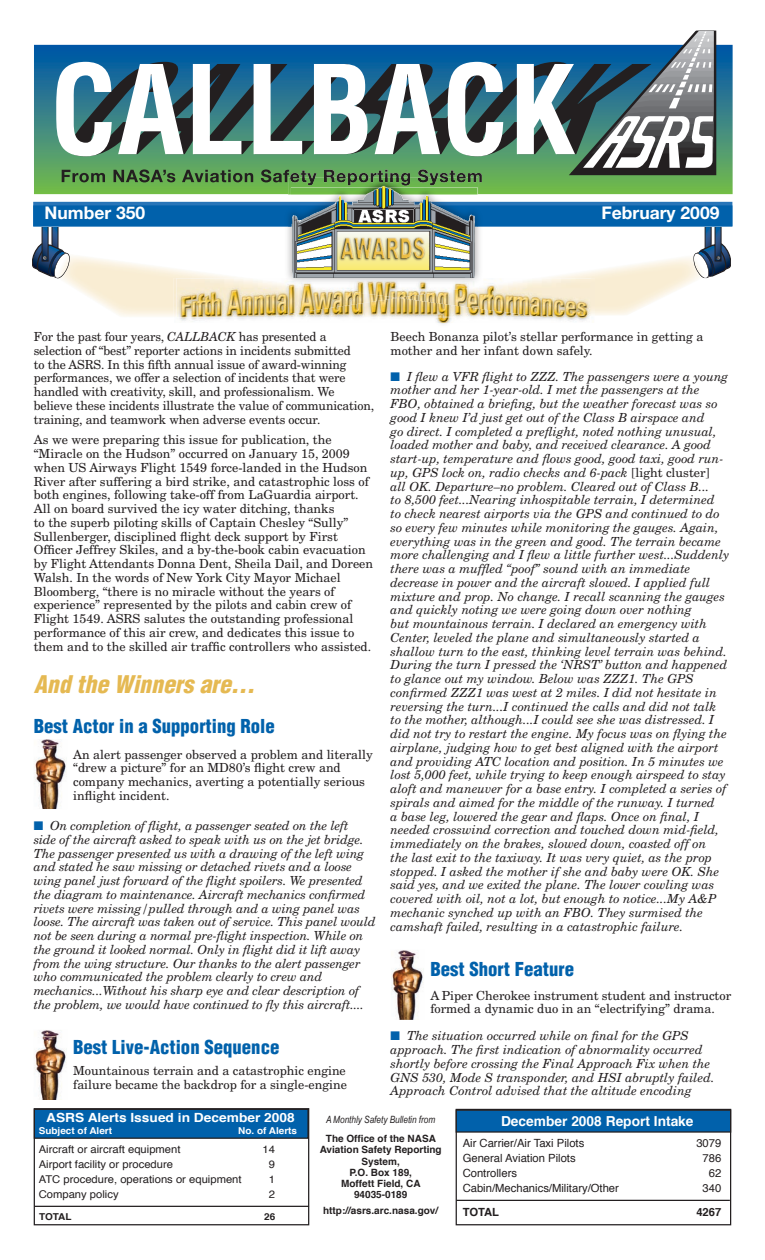
<style>
.page{position:relative;width:765px;height:1260px;background:#fff}
.page>*{position:absolute;margin:0;border:0;box-sizing:border-box;transform-origin:0 0}
.t1{font:italic 900 condensed 23.75px "Helvetica";color:#e5b952}
.t2{font:900 condensed 18.75px "Helvetica";color:#0161ab}
.t3{font:700 17.5px "Helvetica Neue";color:#fff}
.t4{font:700 13.75px "Helvetica";color:#fff}
.t5{font:700 12.62px "Helvetica";color:#fff;scale:1.09 1}
.t6{font:italic 12.5px/13.8px "New Century Schlbk";color:#231f20}
.t7{font:12.5px/13.8px "New Century Schlbk";color:#231f20}
.t8{font:11.25px "Helvetica";color:#231f20}
.t9{font:700 11.25px "Helvetica";color:#231f20}
.t10{font:10.75px "Helvetica";color:#231f20;scale:1.05 1}
.t11{font:700 10px/11.2px "Helvetica";color:#231f20;text-align:center}
.t12{font:italic 10px/19.5px "Arial Narrow";color:#231f20}
.t13{font:700 9.5px "Helvetica";color:#fff;scale:1.05 1}
.t14{font:700 9.5px "Helvetica";color:#231f20;scale:1.05 1}
.s1{font-style:italic}
.s2{color:#0161ab}
.s3{font-style:normal}
.s4{font-family:"Helvetica";font-weight:700;font-style:normal}
</style>
<div class="page">
<svg style="left:34px;top:45px;width:699px;height:150px;background:#58a070"></svg>
<svg style="left:56px;top:31px;width:662px;height:155px"></svg>
<img style="left:180px;top:316px;width:410px;height:8px">
<img style="left:250px;top:279px;width:294px;height:38px">
<img style="left:398px;top:279px;width:136px;height:37px">
<img style="left:265px;top:298px;width:268px;height:19px">
<div style="left:456px;top:1109px;width:275px;height:116px;border:1px solid #231f20"></div>
<div style="left:456px;top:1110px;width:275px;height:22px;background:#0161ab"></div>
<div style="left:456px;top:1110px;width:275px;height:23px;border:1px solid #231f20"></div>
<svg style="left:455px;top:1199px;width:276px;height:3px"></svg>
<div style="left:34px;top:1109px;width:274px;height:29px;background:#0161ab"></div>
<div style="left:34px;top:1109px;width:275px;height:30px;border:1px solid #231f20"></div>
<div style="left:34px;top:1108px;width:275px;height:117px;border:1px solid #231f20"></div>
<svg style="left:33px;top:1205px;width:277px;height:3px"></svg>
<svg style="left:32px;top:227px;width:37px;height:51px"></svg>
<img style="left:57px;top:256px;width:193px;height:61px">
<img style="left:55px;top:254px;width:15px;height:24px">
<svg style="left:694px;top:227px;width:37px;height:51px"></svg>
<img style="left:534px;top:257px;width:164px;height:59px">
<img style="left:704px;top:256px;width:4px;height:21px">
<img style="left:693px;top:255px;width:11px;height:23px">
<img style="left:34px;top:1030px;width:33px;height:70px">
<div style="left:33px;top:202px;width:699px;height:24px;background:#2875b8"></div>
<div style="left:33px;top:205px;width:699px;height:21px;background:#0161ab"></div>
<img style="left:391px;top:950px;width:33px;height:70px">
<img style="left:34px;top:739px;width:32px;height:70px">
<img style="left:281px;top:173px;width:205px;height:115px">
<img style="left:286px;top:184px;width:196px;height:98px">
<p class="t3" style="left:44px;top:202px;width:102px">Number 350</p>
<p class="t3" style="left:601px;top:202px;width:120px">February 2009</p>
<p class="t7" style="left:34px;top:329px;width:342px">For the past four years, <span class="s1">CALLBACK</span> has presented a selection of “best” reporter actions in incidents submitted<br>to the ASRS. In this fifth annual issue of award-winning performances, we offer a selection of incidents that were handled with creativity, skill, and professionalism. We believe these incidents illustrate the value of communication, training, and teamwork when adverse events occur.</p>
<p class="t7" style="left:34px;top:433px;width:341px">As we were preparing this issue for publication, the “Miracle on the Hudson” occurred on January 15, 2009 when US Airways Flight 1549 force-landed in the Hudson River after suffering a bird strike, and catastrophic loss of both engines, following take-off from LaGuardia airport.<br>All on board survived the icy water ditching, thanks<br>to the superb piloting skills of Captain Chesley “Sully” Sullenberger, disciplined flight deck support by First Officer Jeffrey Skiles, and a by-the-book cabin evacuation by Flight Attendants Donna Dent, Sheila Dail, and Doreen Walsh. In the words of New York City Mayor Michael Bloomberg, “there is no miracle without the years of experience” represented by the pilots and cabin crew of Flight 1549. ASRS salutes the outstanding professional performance of this air crew, and dedicates this issue to them and to the skilled air traffic controllers who assisted.</p>
<p class="t1" style="left:34px;top:669px;width:222px">And the Winners are...</p>
<p class="t2" style="left:34px;top:714px;width:243px">Best Actor in a Supporting Role</p>
<p class="t7" style="left:73px;top:747px;width:301px">An alert passenger observed a problem and literally “drew a picture” for an MD80’s flight crew and company mechanics, averting a potentially serious inflight incident.</p>
<p class="t6" style="left:34px;top:819px;width:343px"><span class="s2">■</span> On completion of flight, a passenger seated on the left<br>side of the aircraft asked to speak with us on the jet bridge.<br>The passenger presented us with a drawing of the left wing and stated he saw missing or detached rivets and a loose wing panel just forward of the flight spoilers. We presented the diagram to maintenance. Aircraft mechanics confirmed rivets were missing/pulled through and a wing panel was loose. The aircraft was taken out of service. This panel would not be seen during a normal pre-flight inspection. While on the ground it looked normal. Only in flight did it lift away from the wing structure. Our thanks to the alert passenger who communicated the problem clearly to crew and mechanics...Without his sharp eye and clear description of the problem, we would have continued to fly this aircraft....</p>
<p class="t2" style="left:73px;top:1035px;width:208px">Best Live-Action Sequence</p>
<p class="t7" style="left:73px;top:1064px;width:275px">Mountainous terrain and a catastrophic engine failure became the backdrop for a single-engine</p>
<p class="t7" style="left:391px;top:329px;width:314px">Beech Bonanza pilot’s stellar performance in getting a mother and her infant down safely.</p>
<p class="t6" style="left:391px;top:369px;width:340px"><span class="s2">■</span> I flew a VFR flight to ZZZ. The passengers were a young mother and her 1-year-old. I met the passengers at the FBO, obtained a briefing, but the weather forecast was so good I knew I’d just get out of the Class B airspace and<br>go direct. I completed a preflight, noted nothing unusual, loaded mother and baby, and received clearance. A good start-up, temperature and flows good, good taxi, good run&shy;up, GPS lock on, radio checks and 6-pack <span class="s3">[light cluster]<br></span>all OK. Departure–no problem. Cleared out of Class B...<br>to 8,500 feet...Nearing inhospitable terrain, I determined<br>to check nearest airports via the GPS and continued to do so every few minutes while monitoring the gauges. Again, everything was in the green and good. The terrain became more challenging and I flew a little further west...Suddenly there was a muffled “poof” sound with an immediate decrease in power and the aircraft slowed. I applied full mixture and prop. No change. I recall scanning the gauges and quickly noting we were going down over nothing<br>but mountainous terrain. I declared an emergency with Center, leveled the plane and simultaneously started a shallow turn to the east, thinking level terrain was behind.<br>During the turn I pressed the ‘NRST’ button and happened to glance out my window. Below was ZZZ1. The GPS confirmed ZZZ1 was west at 2 miles. I did not hesitate in reversing the turn...I continued the calls and did not talk to the mother, although...I could see she was distressed. I did not try to restart the engine. My focus was on flying the airplane, judging how to get best aligned with the airport and providing ATC location and position. In 5 minutes we lost 5,000 feet, while trying to keep enough airspeed to stay aloft and maneuver for a base entry. I completed a series of spirals and aimed for the middle of the runway. I turned<br>a base leg, lowered the gear and flaps. Once on final, I needed crosswind correction and touched down mid-field, immediately on the brakes, slowed down, coasted off on<br>the last exit to the taxiway. It was very quiet, as the prop stopped. I asked the mother if she and baby were OK. She said yes, and we exited the plane. The lower cowling was covered with oil, not a lot, but enough to notice...My A&amp;P mechanic synched up with an FBO. They surmised the camshaft failed, resulting in a catastrophic failure.</p>
<p class="t2" style="left:430px;top:957px;width:145px">Best Short Feature</p>
<p class="t7" style="left:430px;top:988px;width:302px">A Piper Cherokee instrument student and instructor formed a dynamic duo in an “electrifying” drama.</p>
<p class="t6" style="left:391px;top:1029px;width:325px"><span class="s2">■</span> The situation occurred while on final for the GPS approach. The first indication of abnormality occurred shortly before crossing the Final Approach Fix when the GNS 530, Mode S transponder, and HSI abruptly failed.<br>Approach Control advised that the altitude encoding</p>
<p class="t5" style="left:46px;top:1106px;width:230px">ASRS Alerts Issued in December 2008</p>
<p class="t13" style="left:39px;top:1123px;width:72px">Subject of Alert</p>
<p class="t13" style="left:238px;top:1123px;width:58px">No. of Alerts</p>
<p class="t10" style="left:39px;top:1140px;width:137px">Aircraft or aircraft equipment</p>
<p class="t10" style="left:262px;top:1140px;width:13px">14</p>
<p class="t10" style="left:39px;top:1155px;width:130px">Airport facility or procedure</p>
<p class="t10" style="left:269px;top:1155px;width:7px">9</p>
<p class="t10" style="left:39px;top:1170px;width:195px">ATC procedure, operations or equipment</p>
<p class="t10" style="left:269px;top:1170px;width:7px">1</p>
<p class="t10" style="left:39px;top:1185px;width:78px">Company policy</p>
<p class="t10" style="left:269px;top:1185px;width:7px">2</p>
<p class="t14" style="left:39px;top:1208px;width:32px">TOTAL</p>
<p class="t14" style="left:264px;top:1208px;width:12px">26</p>
<p class="t12" style="left:326px;top:1109px;width:111px">A Monthly Safety Bulletin from<br><span class="s4">The Office of the NASA</span></p>
<p class="t11" style="left:320px;top:1144px;width:123px">Aviation Safety Reporting<br>System,<br>P.O. Box 189,<br>Moffett Field, CA<br>94035-0189</p>
<p class="t11" style="left:323px;top:1204px;width:117px">http://asrs.arc.nasa.gov/</p>
<p class="t4" style="left:501px;top:1108px;width:194px">December 2008 Report Intake</p>
<p class="t8" style="left:463px;top:1134px;width:123px">Air Carrier/Air Taxi Pilots</p>
<p class="t8" style="left:696px;top:1134px;width:27px">3079</p>
<p class="t8" style="left:463px;top:1149px;width:115px">General Aviation Pilots</p>
<p class="t8" style="left:703px;top:1149px;width:20px">786</p>
<p class="t8" style="left:463px;top:1164px;width:56px">Controllers</p>
<p class="t8" style="left:709px;top:1164px;width:14px">62</p>
<p class="t8" style="left:463px;top:1179px;width:158px">Cabin/Mechanics/Military/Other</p>
<p class="t8" style="left:703px;top:1179px;width:20px">340</p>
<p class="t9" style="left:463px;top:1202px;width:38px">TOTAL</p>
<p class="t9" style="left:696px;top:1202px;width:27px">4267</p>
</div>
